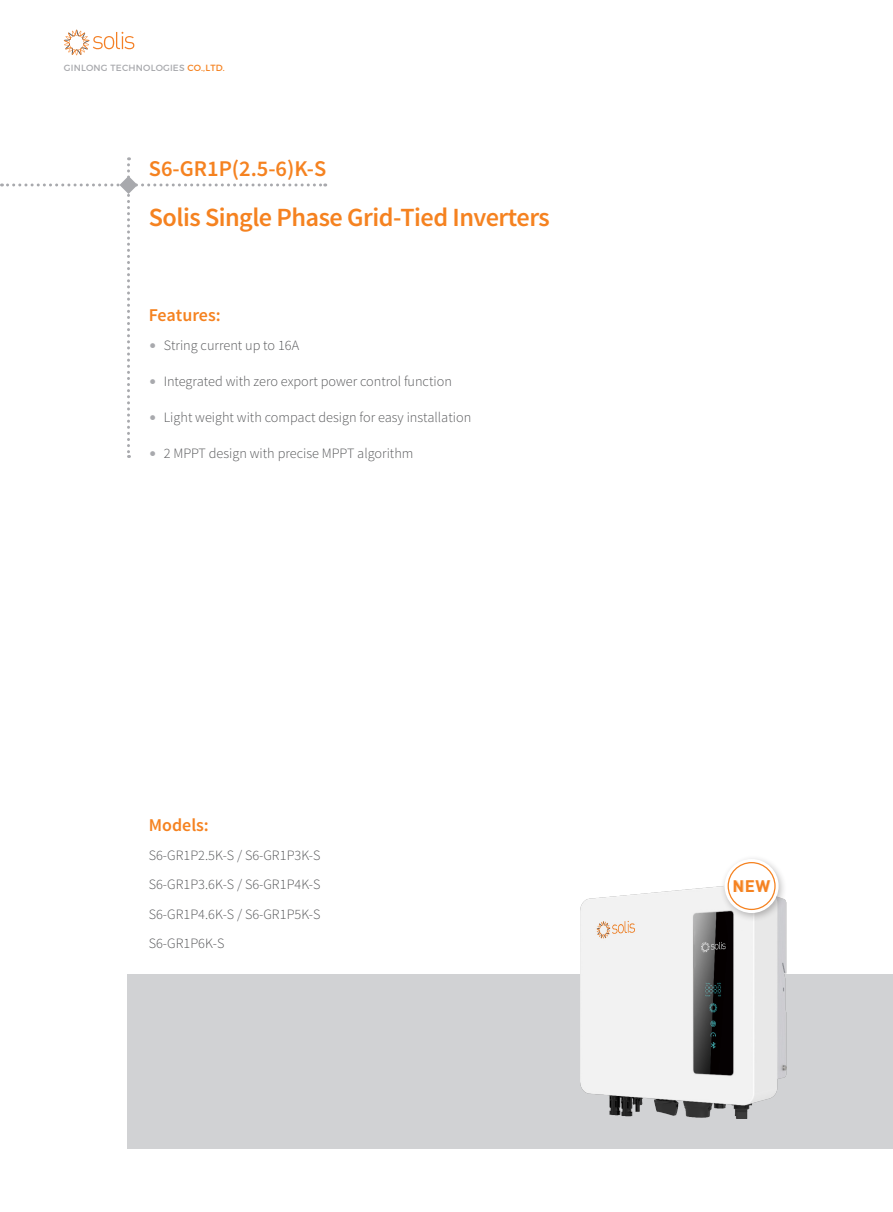
<style>
.page{position:relative;width:893px;height:1212px;background:#fff}
.page>*{position:absolute;margin:0;border:0;box-sizing:border-box;transform-origin:0 0}
.t1{font:600 26.25px "Source Sans Pro";letter-spacing:-.02em;color:#f58220}
.t2{font:600 22.5px "Source Sans Pro";color:#f58220}
.t3{font:600 18px "Source Sans Pro";color:#f58220}
.t4{font:700 16.5px "DIN Pro";color:#f58220}
.t5{font:300 14.25px/29.5px "Source Sans Pro";color:#57585a;text-align:justify}
.t6{font:9px "Montserrat";letter-spacing:.025em;color:#a8a9ad}
.s1{color:#f58220}
.s2{color:#a8a9ad}
</style>
<div class="page">
<div style="left:128px;top:974px;width:765px;height:174px;background:#d1d2d4"></div>
<svg style="left:64px;top:30px;width:70px;height:25px"></svg>
<img style="left:580px;top:886px;width:207px;height:232px">
<div style="left:719px;top:854px;width:68px;height:67px;background:#231f20;opacity:.3"></div>
<svg style="left:725px;top:859px;width:54px;height:54px"></svg>
<div style="left:728px;top:863px;width:47px;height:46px;background:#fff;border-radius:50%"></div>
<div style="left:728px;top:862px;width:48px;height:48px;border:1px solid #f58220;border-radius:50%"></div>
<svg style="left:1px;top:157px;width:325px;height:301px"></svg>
<p class="t6" style="left:64px;top:63px;width:163px">GINLONG TECHNOLOGIES <span class="s1">CO.,LTD.</span></p>
<h2 class="t2" style="left:149px;top:154px;width:179px">S6-GR1P(2.5-6)K-S</h2>
<h1 class="t1" style="left:149px;top:201px;width:402px">Solis Single Phase Grid-Tied Inverters</h1>
<p class="t3" style="left:149px;top:304px;width:73px">Features:</p>
<p class="t5" style="left:149px;top:330px;width:152px"><span class="s2">•</span> String current up to 16A</p>
<p class="t5" style="left:149px;top:366px;width:305px"><span class="s2">•</span> Integrated with zero export power control function</p>
<p class="t5" style="left:149px;top:402px;width:324px"><span class="s2">•</span> Light weight with compact design for easy installation</p>
<p class="t5" style="left:149px;top:438px;width:266px"><span class="s2">•</span> 2 MPPT design with precise MPPT algorithm</p>
<p class="t3" style="left:149px;top:814px;width:62px">Models:</p>
<p class="t5" style="left:149px;top:840px;width:173px">S6-GR1P2.5K-S / S6-GR1P3K-S S6-GR1P3.6K-S / S6-GR1P4K-S S6-GR1P4.6K-S / S6-GR1P5K-S S6-GR1P6K-S</p>
<p class="t4" style="left:733px;top:875px;width:39px">NEW</p>
</div>
